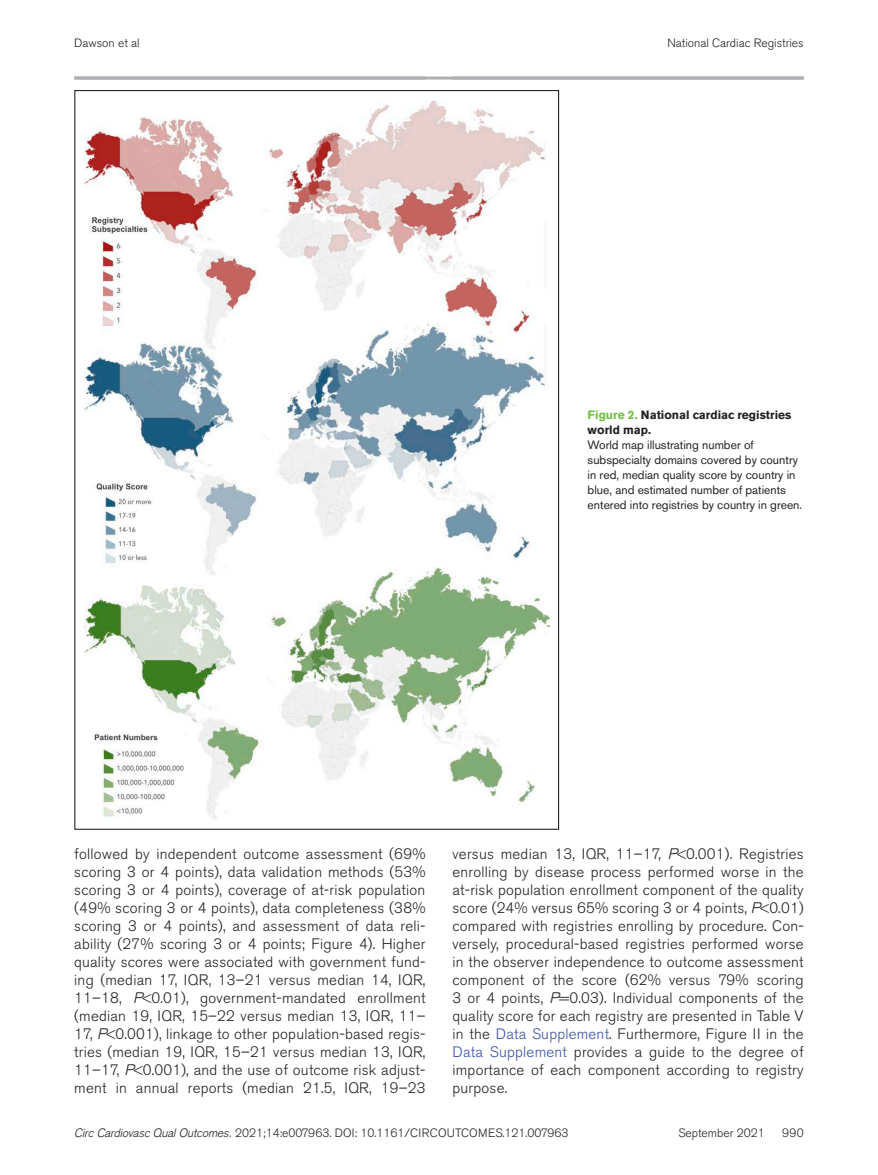
<style>
.page{position:relative;width:878px;height:1175px;background:#fff}
.page>*{position:absolute;margin:0;border:0;box-sizing:border-box;transform-origin:0 0}
.t1{font:300 15px/18px "Akzidenz Grotesk BE";letter-spacing:.015em;color:#231f20;text-align:justify}
.t2{font:12px/15px "Akzidenz Grotesk BE";color:#231f20}
.t3{font:300 12px "Akzidenz Grotesk BE";color:#231f20}
.t4{font:700 12px/15px "Akzidenz Grotesk BE";color:#231f20}
.s1{color:#71bf44}
.s2{font-family:"Akzidenz Grotesk";font-style:italic}
.s3{font-size:12.75px}
.s4{color:#3a53a3}
</style>
<div class="page">
<hr style="left:74px;top:76px;width:729px;height:4px;background:#b9babe">
<svg style="left:74px;top:90px;width:485px;height:740px"></svg>
<p class="t3" style="left:74px;top:36px;width:67px">Dawson et al</p>
<p class="t3" style="left:667px;top:36px;width:138px">National Cardiac Registries</p>
<p class="t4" style="left:587px;top:408px;width:205px"><span class="s1">Figure 2.</span> National cardiac registries world map.</p>
<p class="t2" style="left:587px;top:438px;width:216px">World map illustrating number of subspecialty domains covered by country in red, median quality score by country in blue, and estimated number of patients entered into registries by country in green.</p>
<p class="t1" style="left:74px;top:845px;width:353px">followed by independent outcome assessment (69% scoring 3 or 4 points), data validation methods (53% scoring 3 or 4 points), coverage of at-risk population (49% scoring 3 or 4 points), data completeness (38% scoring 3 or 4 points), and assessment of data reli&shy;ability (27% scoring 3 or 4 points; Figure 4). Higher quality scores were associated with government fund&shy;ing (median 17, IQR, 13–21 versus median 14, IQR, 11–18, <span class="s2">P</span><span class="s3">&lt;</span>0.01), government-mandated enrollment (median 19, IQR, 15–22 versus median 13, IQR, 11– 17, <span class="s2">P</span><span class="s3">&lt;</span>0.001), linkage to other population-based regis&shy;tries (median 19, IQR, 15–21 versus median 13, IQR, 11–17, <span class="s2">P</span><span class="s3">&lt;</span>0.001), and the use of outcome risk adjust&shy;ment in annual reports (median 21.5, IQR, 19–23</p>
<p class="t1" style="left:452px;top:845px;width:353px">versus median 13, IQR, 11–17, <span class="s2">P</span><span class="s3">&lt;</span>0.001). Registries enrolling by disease process performed worse in the at-risk population enrollment component of the quality score (24% versus 65% scoring 3 or 4 points, <span class="s2">P</span><span class="s3">&lt;</span>0.01) compared with registries enrolling by procedure. Con&shy;versely, procedural-based registries performed worse in the observer independence to outcome assessment component of the score (62% versus 79% scoring 3 or 4 points, <span class="s2">P</span>=0.03). Individual components of the quality score for each registry are presented in Table V in the <span class="s4">Data Supplement</span>. Furthermore, Figure II in the <span class="s4">Data Supplement</span> provides a guide to the degree of importance of each component according to registry purpose.</p>
<p class="t3" style="left:74px;top:1126px;width:496px"><span class="s2">Circ Cardiovasc Qual Outcomes.</span> 2021;14:e007963. DOI: 10.1161/CIRCOUTCOMES.121.007963</p>
<p class="t3" style="left:678px;top:1126px;width:88px">September 2021</p>
<p class="t3" style="left:782px;top:1126px;width:23px">990</p>
</div>
